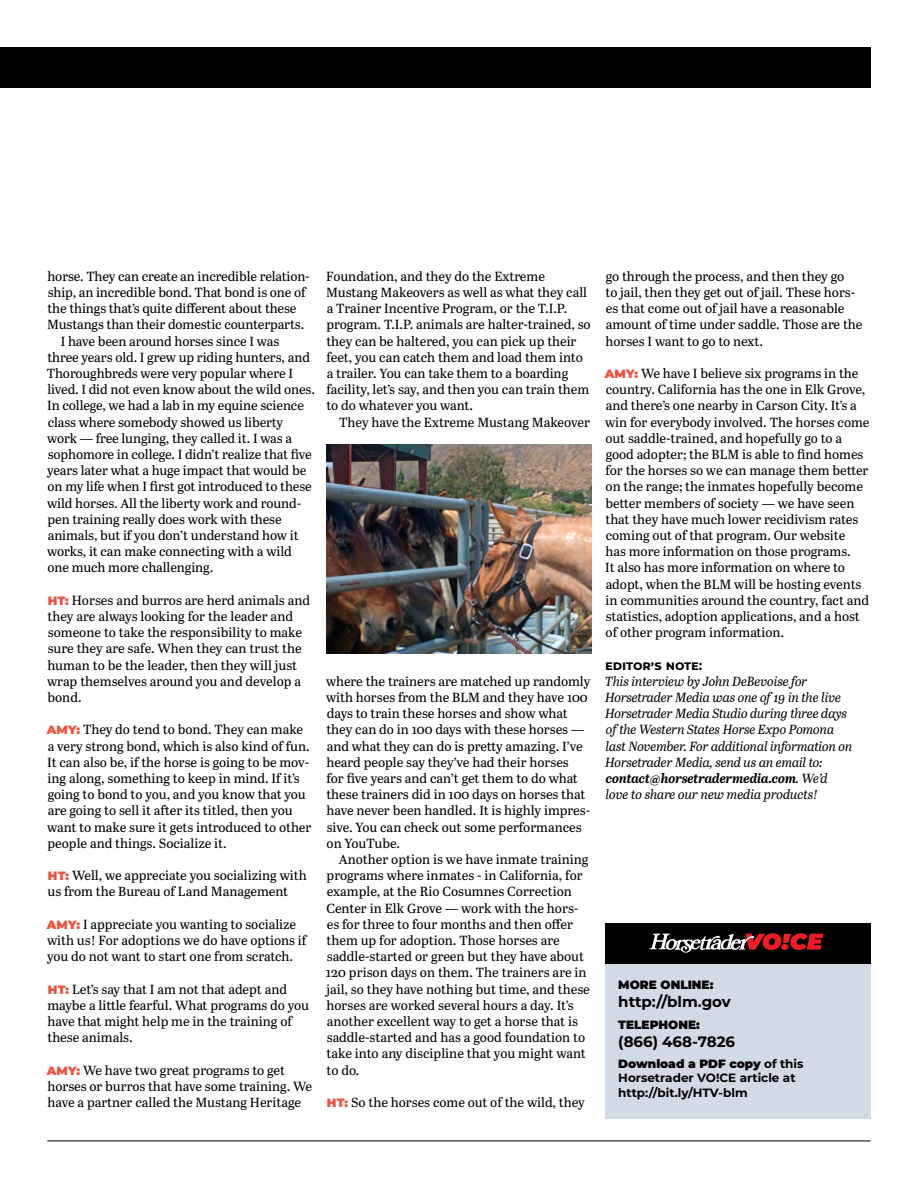
<style>
.page{position:relative;width:918px;height:1188px;background:#fff}
.page>*{position:absolute;margin:0;border:0;box-sizing:border-box;transform-origin:0 0}
.t1{font:700 15px "Montserrat";color:#000}
.t2{font:13.2px/16.2px "Abril Text";letter-spacing:-.005em;color:#000}
.t3{font:italic 13.2px/16.2px "Abril Text";letter-spacing:-.015em;color:#000}
.t4{font:700 13.2px "Montserrat";letter-spacing:-.005em;color:#000}
.t5{font:700 12px/14.4px "Montserrat";color:#000}
.t6{font:900 12px "Montserrat";color:#000}
.s1{font-family:"Montserrat";font-weight:900;font-size:12px;color:#ee513e}
.s2{font-weight:700}
.s3{font-weight:900}
</style>
<div class="page">
<div style="left:0;top:47px;width:871px;height:41px;background:#000"></div>
<hr style="left:47px;top:1141px;width:824px;height:1px;background:#000">
<img style="left:326px;top:445px;width:266px;height:209px">
<div style="left:605px;top:923px;width:266px;height:196px;background:#d1dae5"></div>
<div style="left:605px;top:923px;width:266px;height:41px;background:#000"></div>
<svg style="left:649px;top:933px;width:175px;height:20px"></svg>
<p class="t2" style="left:47px;top:267px;width:264px">horse. They can create an incredible relation-</p>
<p class="t2" style="left:48px;top:284px;width:259px">ship, an incredible bond. That bond is one of</p>
<p class="t2" style="left:48px;top:300px;width:251px">the things that’s quite different about these</p>
<p class="t2" style="left:47px;top:316px;width:259px">Mustangs than their domestic counterparts.</p>
<p class="t2" style="left:61px;top:332px;width:220px">I have been around horses since I was</p>
<p class="t2" style="left:48px;top:348px;width:264px">three years old. I grew up riding hunters, and</p>
<p class="t2" style="left:47px;top:365px;width:248px">Thoroughbreds were very popular where I</p>
<p class="t2" style="left:47px;top:381px;width:269px">lived. I did not even know about the wild ones.</p>
<p class="t2" style="left:47px;top:397px;width:258px">In college, we had a lab in my equine science</p>
<p class="t2" style="left:48px;top:413px;width:237px">class where somebody showed us liberty</p>
<p class="t2" style="left:47px;top:429px;width:247px">work — free lunging, they called it. I was a</p>
<p class="t2" style="left:48px;top:446px;width:266px">sophomore in college. I didn’t realize that five</p>
<p class="t2" style="left:47px;top:462px;width:261px">years later what a huge impact that would be</p>
<p class="t2" style="left:48px;top:478px;width:266px">on my life when I first got introduced to these</p>
<p class="t2" style="left:47px;top:494px;width:256px">wild horses. All the liberty work and round-</p>
<p class="t2" style="left:48px;top:510px;width:236px">pen training really does work with these</p>
<p class="t2" style="left:48px;top:527px;width:253px">animals, but if you don’t understand how it</p>
<p class="t2" style="left:47px;top:543px;width:246px">works, it can make connecting with a wild</p>
<p class="t2" style="left:48px;top:559px;width:167px">one much more challenging.</p>
<p class="t2" style="left:47px;top:591px;width:265px"><span class="s1">HT:</span> Horses and burros are herd animals and they are always looking for the leader and someone to take the responsibility to make sure they are safe. When they can trust the human to be the leader, then they will just wrap themselves around you and develop a bond.</p>
<p class="t2" style="left:47px;top:721px;width:266px"><span class="s1">AMY:</span> They do tend to bond. They can make a very strong bond, which is also kind of fun.<br>It can also be, if the horse is going to be mov&shy;ing along, something to keep in mind. If it’s going to bond to you, and you know that you are going to sell it after its titled, then you want to make sure it gets introduced to other people and things. Socialize it.</p>
<p class="t2" style="left:47px;top:867px;width:261px"><span class="s1">HT:</span> Well, we appreciate you socializing with us from the Bureau of Land Management</p>
<p class="t2" style="left:47px;top:915px;width:261px"><span class="s1">AMY:</span> I appreciate you wanting to socialize with us! For adoptions we do have options if you do not want to start one from scratch.</p>
<p class="t2" style="left:47px;top:980px;width:263px"><span class="s1">HT:</span> Let’s say that I am not that adept and maybe a little fearful. What programs do you have that might help me in the training of these animals.</p>
<p class="t2" style="left:47px;top:1061px;width:267px"><span class="s1">AMY:</span> We have two great programs to get horses or burros that have some training. We have a partner called the Mustang Heritage</p>
<p class="t2" style="left:326px;top:267px;width:266px">Foundation, and they do the Extreme Mustang Makeovers as well as what they call a Trainer Incentive Program, or the T.I.P. program. T.I.P. animals are halter-trained, so they can be haltered, you can pick up their feet, you can catch them and load them into a trailer. You can take them to a boarding facility, let’s say, and then you can train them to do whatever you want.</p>
<p class="t2" style="left:339px;top:413px;width:252px">They have the Extreme Mustang Makeover</p>
<p class="t2" style="left:326px;top:672px;width:266px">where the trainers are matched up randomly with horses from the BLM and they have 100 days to train these horses and show what they can do in 100 days with these horses — and what they can do is pretty amazing. I’ve heard people say they’ve had their horses<br>for five years and can’t get them to do what these trainers did in 100 days on horses that have never been handled. It is highly impres&shy;sive. You can check out some performances on YouTube.</p>
<p class="t2" style="left:326px;top:851px;width:266px;text-indent:13px">Another option is we have inmate training programs where inmates - in California, for example, at the Rio Cosumnes Correction Center in Elk Grove — work with the hors&shy;es for three to four months and then offer them up for adoption. Those horses are saddle-started or green but they have about 120 prison days on them. The trainers are in jail, so they have nothing but time, and these horses are worked several hours a day. It’s another excellent way to get a horse that is saddle-started and has a good foundation to take into any discipline that you might want to do.</p>
<p class="t2" style="left:327px;top:1094px;width:259px"><span class="s1">HT:</span> So the horses come out of the wild, they</p>
<p class="t2" style="left:605px;top:267px;width:259px">go through the process, and then they go<br>to jail, then they get out of jail. These hors&shy;es that come out of jail have a reasonable amount of time under saddle. Those are the horses I want to go to next.</p>
<p class="t2" style="left:605px;top:365px;width:266px"><span class="s1">AMY:</span> We have I believe six programs in the country. California has the one in Elk Grove, and there’s one nearby in Carson City. It’s a win for everybody involved. The horses come out saddle-trained, and hopefully go to a good adopter; the BLM is able to find homes for the horses so we can manage them better on the range; the inmates hopefully become better members of society — we have seen that they have much lower recidivism rates coming out of that program. Our website<br>has more information on those programs.<br>It also has more information on where to adopt, when the BLM will be hosting events in communities around the country, fact and statistics, adoption applications, and a host of other program information.</p>
<p class="t4" style="left:605px;top:655px;width:98px">EDITOR’S NOTE:</p>
<p class="t3" style="left:605px;top:672px;width:249px">This interview by John DeBevoise for Horsetrader Media was one of 19 in the live Horsetrader Media Studio during three days of the Western States Horse Expo Pomona last November. For additional information on Horsetrader Media, send us an email to: <span class="s2">contact@horsetradermedia.com</span>. We’d love to share our new media products!</p>
<p class="t6" style="left:618px;top:976px;width:97px">MORE ONLINE:</p>
<p class="t1" style="left:618px;top:991px;width:114px">http://blm.gov</p>
<p class="t6" style="left:618px;top:1015px;width:83px">TELEPHONE:</p>
<p class="t1" style="left:618px;top:1030px;width:118px">(866) 468-7826</p>
<p class="t5" style="left:618px;top:1056px;width:187px"><span class="s3">Download a PDF copy</span> of this<br>Horsetrader VO!CE article at http://bit.ly/HTV-blm</p>
</div>
